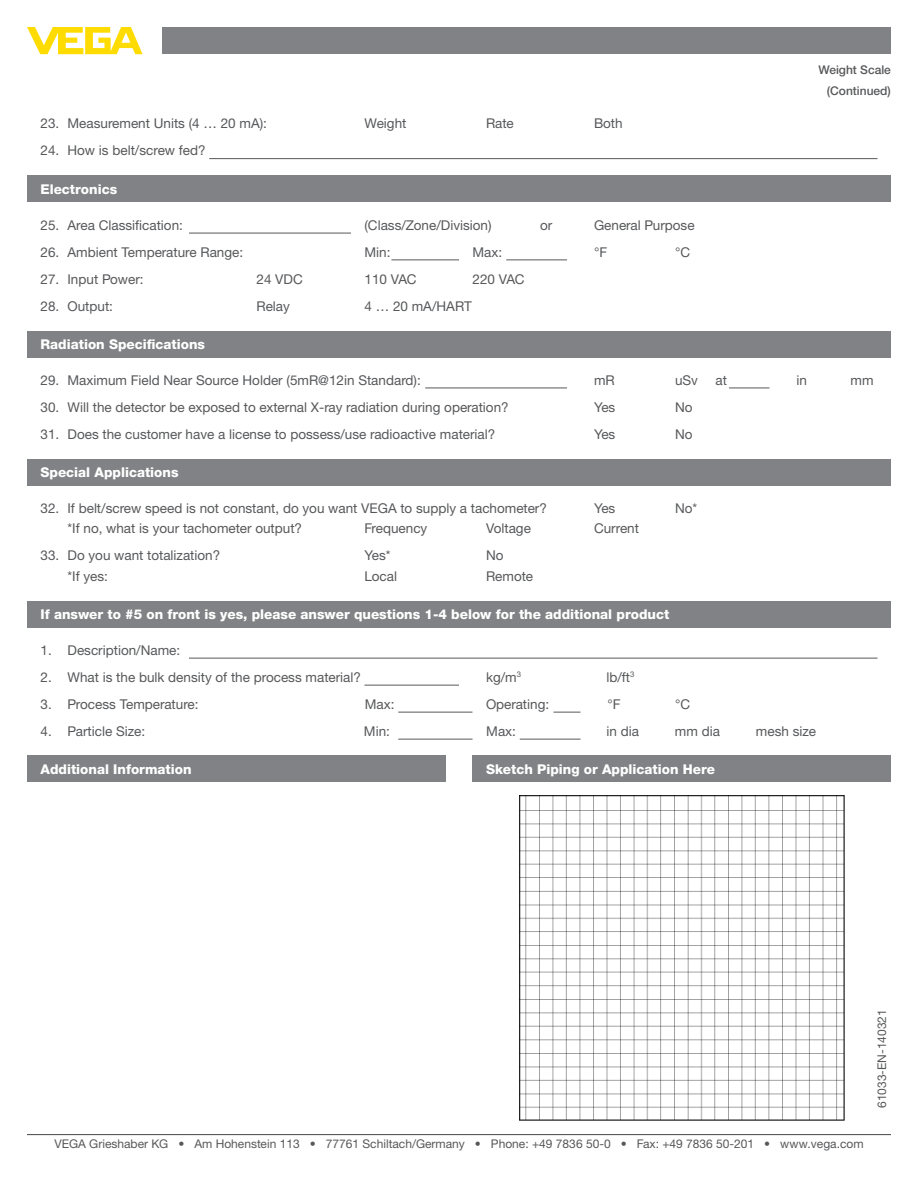
<style>
.page{position:relative;width:918px;height:1188px;background:#fff}
.page>*{position:absolute;margin:0;border:0;box-sizing:border-box;transform-origin:0 0}
.t1{font:13.5px "Helvetica Neue LTW1 G";color:#57585a}
._1_Body_text_subhead{font:800 13.5px "Helvetica Neue LTW1 G";color:#fff}
._1_Body_text_80K_EN{font:12px "Helvetica Neue LTW1 G";color:#57585a}
.Z_Helvetica_Neue_65{font:500 12px "Helvetica Neue LTW1 G";color:#57585a}
</style>
<div class="page">
<hr style="left:27px;top:1134px;width:864px;height:1px;background:#57585a">
<svg style="left:27px;top:27px;width:116px;height:27px"></svg>
<div style="left:162px;top:27px;width:729px;height:27px;background:#808285"></div>
<div style="left:27px;top:176px;width:864px;height:26px;background:#808285"></div>
<div style="left:27px;top:331px;width:864px;height:27px;background:#808285"></div>
<div style="left:27px;top:459px;width:864px;height:27px;background:#808285"></div>
<div style="left:27px;top:601px;width:864px;height:27px;background:#808285"></div>
<div style="left:27px;top:755px;width:419px;height:27px;background:#808285"></div>
<div style="left:472px;top:755px;width:419px;height:27px;background:#808285"></div>
<img style="left:519px;top:795px;width:325px;height:325px">
<hr style="left:209px;top:158px;width:669px;height:1px;background:#57585a">
<hr style="left:189px;top:233px;width:162px;height:1px;background:#57585a">
<hr style="left:392px;top:260px;width:67px;height:1px;background:#57585a">
<hr style="left:506px;top:260px;width:61px;height:1px;background:#57585a">
<hr style="left:425px;top:388px;width:142px;height:1px;background:#57585a">
<hr style="left:729px;top:388px;width:41px;height:1px;background:#57585a">
<hr style="left:189px;top:658px;width:689px;height:1px;background:#57585a">
<hr style="left:364px;top:685px;width:95px;height:1px;background:#57585a">
<hr style="left:398px;top:712px;width:74px;height:1px;background:#57585a">
<hr style="left:398px;top:739px;width:74px;height:1px;background:#57585a">
<hr style="left:520px;top:739px;width:60px;height:1px;background:#57585a">
<svg style="left:554px;top:712px;width:26px;height:1px"></svg>
<p class="t1" style="left:40px;top:115px;width:228px">23. Measurement Units (4 … 20 mA):</p>
<p class="t1" style="left:364px;top:115px;width:43px">Weight</p>
<p class="t1" style="left:486px;top:115px;width:29px">Rate</p>
<p class="t1" style="left:594px;top:115px;width:30px">Both</p>
<p class="t1" style="left:40px;top:142px;width:167px">24. How is belt/screw fed?</p>
<p class="_1_Body_text_subhead" style="left:40px;top:181px;width:78px">Electronics</p>
<p class="t1" style="left:40px;top:216px;width:144px">25. Area Classification:</p>
<p class="t1" style="left:364px;top:216px;width:129px">(Class/Zone/Division)</p>
<p class="t1" style="left:540px;top:216px;width:14px">or</p>
<p class="t1" style="left:594px;top:216px;width:102px">General Purpose</p>
<p class="t1" style="left:40px;top:243px;width:204px">26. Ambient Temperature Range:</p>
<p class="t1" style="left:364px;top:243px;width:28px">Min:</p>
<p class="t1" style="left:472px;top:243px;width:31px">Max:</p>
<p class="t1" style="left:594px;top:243px;width:15px">°F</p>
<p class="t1" style="left:675px;top:243px;width:17px">°C</p>
<p class="t1" style="left:40px;top:270px;width:105px">27. Input Power:</p>
<p class="t1" style="left:256px;top:270px;width:48px">24 VDC</p>
<p class="t1" style="left:364px;top:270px;width:54px">110 VAC</p>
<p class="t1" style="left:472px;top:270px;width:54px">220 VAC</p>
<p class="t1" style="left:40px;top:297px;width:74px">28. Output:</p>
<p class="t1" style="left:256px;top:297px;width:35px">Relay</p>
<p class="t1" style="left:364px;top:297px;width:109px">4 … 20 mA/HART</p>
<p class="_1_Body_text_subhead" style="left:40px;top:336px;width:166px">Radiation Specifications</p>
<p class="Z_Helvetica_Neue_65" style="left:818px;top:63px;width:74px">Weight Scale</p>
<p class="Z_Helvetica_Neue_65" style="left:827px;top:83px;width:66px">(Continued)</p>
<p class="t1" style="left:40px;top:372px;width:382px">29. Maximum Field Near Source Holder (5mR@12in Standard):</p>
<p class="t1" style="left:594px;top:372px;width:22px">mR</p>
<p class="t1" style="left:675px;top:372px;width:24px">uSv</p>
<p class="t1" style="left:716px;top:372px;width:13px">at</p>
<p class="t1" style="left:796px;top:372px;width:12px">in</p>
<p class="t1" style="left:850px;top:372px;width:25px">mm</p>
<p class="t1" style="left:40px;top:399px;width:470px">30. Will the detector be exposed to external X-ray radiation during operation?</p>
<p class="t1" style="left:594px;top:399px;width:23px">Yes</p>
<p class="t1" style="left:675px;top:399px;width:19px">No</p>
<p class="t1" style="left:40px;top:426px;width:456px">31. Does the customer have a license to possess/use radioactive material?</p>
<p class="t1" style="left:594px;top:426px;width:23px">Yes</p>
<p class="t1" style="left:675px;top:426px;width:19px">No</p>
<p class="_1_Body_text_subhead" style="left:40px;top:464px;width:140px">Special Applications</p>
<p class="t1" style="left:40px;top:500px;width:508px">32. If belt/screw speed is not constant, do you want VEGA to supply a tachometer?</p>
<p class="t1" style="left:594px;top:500px;width:23px">Yes</p>
<p class="t1" style="left:675px;top:500px;width:24px">No*</p>
<p class="t1" style="left:68px;top:520px;width:236px">*If no, what is your tachometer output?</p>
<p class="t1" style="left:364px;top:520px;width:64px">Frequency</p>
<p class="t1" style="left:486px;top:520px;width:46px">Voltage</p>
<p class="t1" style="left:594px;top:520px;width:47px">Current</p>
<p class="t1" style="left:40px;top:547px;width:181px">33. Do you want totalization?</p>
<p class="t1" style="left:364px;top:547px;width:28px">Yes*</p>
<p class="t1" style="left:486px;top:547px;width:19px">No</p>
<p class="t1" style="left:68px;top:567px;width:42px">*If yes:</p>
<p class="t1" style="left:364px;top:567px;width:34px">Local</p>
<p class="t1" style="left:486px;top:567px;width:49px">Remote</p>
<p class="_1_Body_text_subhead" style="left:40px;top:606px;width:630px">If answer to #5 on front is yes, please answer questions 1-4 below for the additional product</p>
<p class="t1" style="left:40px;top:642px;width:141px">1. Description/Name:</p>
<p class="t1" style="left:40px;top:669px;width:322px">2. What is the bulk density of the process material?</p>
<p class="t1" style="left:486px;top:669px;width:37px">kg/m<sup>3</sup></p>
<p class="t1" style="left:606px;top:669px;width:30px">lb/ft<sup>3</sup></p>
<p class="t1" style="left:40px;top:696px;width:160px">3. Process Temperature:</p>
<p class="t1" style="left:365px;top:696px;width:31px">Max:</p>
<p class="t1" style="left:486px;top:696px;width:65px">Operating:</p>
<p class="t1" style="left:608px;top:696px;width:15px">°F</p>
<p class="t1" style="left:675px;top:696px;width:17px">°C</p>
<p class="t1" style="left:40px;top:723px;width:106px">4. Particle Size:</p>
<p class="t1" style="left:364px;top:723px;width:28px">Min:</p>
<p class="t1" style="left:486px;top:723px;width:31px">Max:</p>
<p class="t1" style="left:606px;top:723px;width:34px">in dia</p>
<p class="t1" style="left:675px;top:723px;width:47px">mm dia</p>
<p class="t1" style="left:756px;top:723px;width:62px">mesh size</p>
<p class="_1_Body_text_subhead" style="left:40px;top:761px;width:153px">Additional Information</p>
<p class="_1_Body_text_subhead" style="left:486px;top:761px;width:231px">Sketch Piping or Application Here</p>
<p class="_1_Body_text_80K_EN" style="left:54px;top:1136px;width:811px">VEGA Grieshaber KG • Am Hohenstein 113 • 77761 Schiltach/Germany • Phone: +49 7836 50-0 • Fax: +49 7836 50-201 • www.vega.com</p>
<p class="_1_Body_text_80K_EN" style="left:874px;top:1108px;width:100px;rotate:-90deg">61033-EN-140321</p>
</div>
